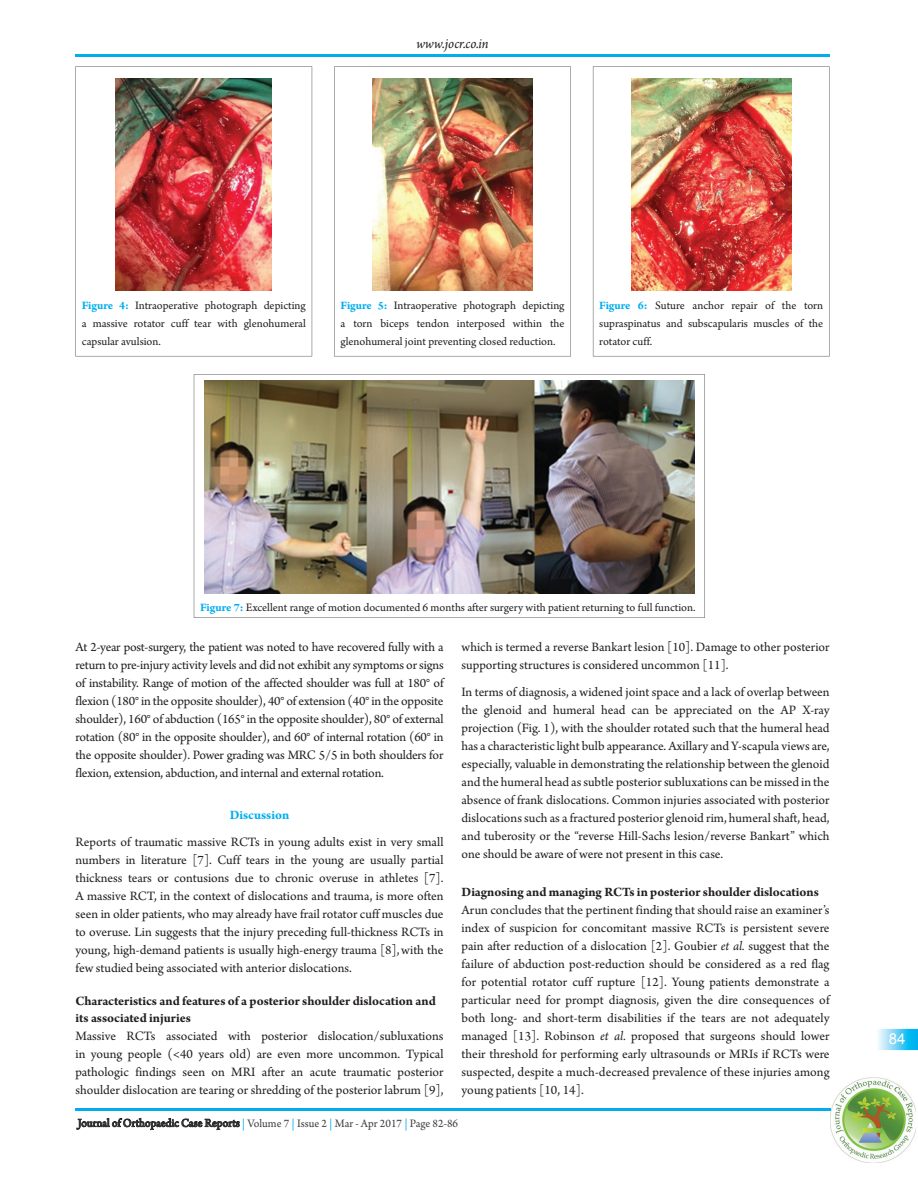
<style>
.page{position:relative;width:918px;height:1188px;background:#fff}
.page>*{position:absolute;margin:0;border:0;box-sizing:border-box;transform-origin:0 0}
.t1{font:italic 15px "Arno Pro";color:#231f20}
.t2{font:15px "Arial";color:#fff}
.t3{font:13.5px/18px "Arno Pro";color:#231f20;text-align:justify}
.t4{font:700 13.5px/16.5px "Arno Pro";color:#231f20}
.t5{font:700 13.5px "Arno Pro";color:#00aeef}
.t6{font:12px/18px "Arno Pro";color:#231f20;text-align:justify}
.t7{font:12px "Arno Pro";color:#3e3e3f}
.s1{font-weight:700;color:#00aeef}
.s2{font-style:italic}
.s3{color:#231f20}
.s4{color:#00aeef}
</style>
<div class="page">
<hr style="left:75px;top:54px;width:755px;height:2px;background:#00aeef">
<svg style="left:878px;top:1029px;width:40px;height:21px"></svg>
<svg style="left:889px;top:1033px;width:16px;height:11px"></svg>
<img style="left:831px;top:1077px;width:85px;height:85px">
<hr style="left:75px;top:1108px;width:756px;height:3px;background:#00aeef">
<img style="left:75px;top:67px;width:237px;height:289px">
<img style="left:334px;top:67px;width:237px;height:289px">
<img style="left:593px;top:67px;width:237px;height:289px">
<img style="left:194px;top:374px;width:511px;height:244px">
<p class="t1" style="left:416px;top:34px;width:74px">www.jocr.co.in</p>
<p class="t6" style="left:82px;top:297px;width:226px"><span class="s1">Figure 4:</span> Intraoperative photograph depicting a massive rotator cuff tear with glenohumeral capsular avulsion.</p>
<p class="t6" style="left:341px;top:297px;width:225px"><span class="s1">Figure 5:</span> Intraoperative photograph depicting a torn biceps tendon interposed within the glenohumeral joint preventing closed reduction.</p>
<p class="t6" style="left:599px;top:297px;width:225px"><span class="s1">Figure 6:</span> Suture anchor repair of the torn supraspinatus and subscapularis muscles of the rotator cuff.</p>
<p class="t6" style="left:200px;top:600px;width:497px"><span class="s1">Figure 7:</span> Excellent range of motion documented 6 months after surgery with patient returning to full function.</p>
<p class="t3" style="left:75px;top:639px;width:370px">At 2-year post-surgery, the patient was noted to have recovered fully with a return to pre-injury activity levels and did not exhibit any symptoms or signs of instability. Range of motion of the affected shoulder was full at 180° of flexion (180° in the opposite shoulder), 40° of extension (40° in the opposite shoulder), 160° of abduction (165° in the opposite shoulder), 80° of external rotation (80° in the opposite shoulder), and 60° of internal rotation (60° in the opposite shoulder). Power grading was MRC 5/5 in both shoulders for flexion, extension, abduction, and internal and external rotation.</p>
<p class="t5" style="left:230px;top:810px;width:61px">Discussion</p>
<p class="t3" style="left:75px;top:834px;width:370px">Reports of traumatic massive RCTs in young adults exist in very small numbers in literature [7]. Cuff tears in the young are usually partial thickness tears or contusions due to chronic overuse in athletes [7].<br>A massive RCT, in the context of dislocations and trauma, is more often seen in older patients, who may already have frail rotator cuff muscles due to overuse. Lin suggests that the injury preceding full-thickness RCTs in young, high-demand patients is usually high-energy trauma [8],with the few studied being associated with anterior dislocations.</p>
<p class="t4" style="left:75px;top:994px;width:362px">Characteristics and features of a posterior shoulder dislocation and its associated injuries</p>
<p class="t3" style="left:75px;top:1028px;width:370px">Massive RCTs associated with posterior dislocation/subluxations in young people (&lt;40 years old) are even more uncommon. Typical pathologic findings seen on MRI after an acute traumatic posterior shoulder dislocation are tearing or shredding of the posterior labrum [9],</p>
<p class="t3" style="left:462px;top:639px;width:370px">which is termed a reverse Bankart lesion [10]. Damage to other posterior supporting structures is considered uncommon [11].</p>
<p class="t3" style="left:462px;top:684px;width:370px">In terms of diagnosis, a widened joint space and a lack of overlap between the glenoid and humeral head can be appreciated on the AP X-ray projection (Fig. 1), with the shoulder rotated such that the humeral head has a characteristic light bulb appearance. Axillary and Y-scapula views are, especially, valuable in demonstrating the relationship between the glenoid and the humeral head as subtle posterior subluxations can be missed in the absence of frank dislocations. Common injuries associated with posterior dislocations such as a fractured posterior glenoid rim, humeral shaft, head, and tuberosity or the “reverse Hill-Sachs lesion/reverse Bankart” which one should be aware of were not present in this case.</p>
<p class="t4" style="left:462px;top:884px;width:359px">Diagnosing and managing RCTs in posterior shoulder dislocations</p>
<p class="t3" style="left:462px;top:902px;width:370px">Arun concludes that the pertinent finding that should raise an examiner’s index of suspicion for concomitant massive RCTs is persistent severe pain after reduction of a dislocation [2]. Goubier <span class="s2">et al.</span> suggest that the failure of abduction post-reduction should be considered as a red flag for potential rotator cuff rupture [12]. Young patients demonstrate a particular need for prompt diagnosis, given the dire consequences of both long- and short-term disabilities if the tears are not adequately managed [13]. Robinson <span class="s2">et al.</span> proposed that surgeons should lower their threshold for performing early ultrasounds or MRIs if RCTs were suspected, despite a much-decreased prevalence of these injuries among young patients [10, 14].</p>
<p class="t7" style="left:78px;top:1118px;width:382px"><span class="s3">Journal of Orthopaedic Case Reports</span> <span class="s4">|</span> Volume 7 <span class="s4">|</span> Issue 2 <span class="s4">|</span> Mar - Apr 2017 <span class="s4">|</span> Page 82-86</p>
<p class="t2" style="left:889px;top:1030px;width:18px">84</p>
</div>
